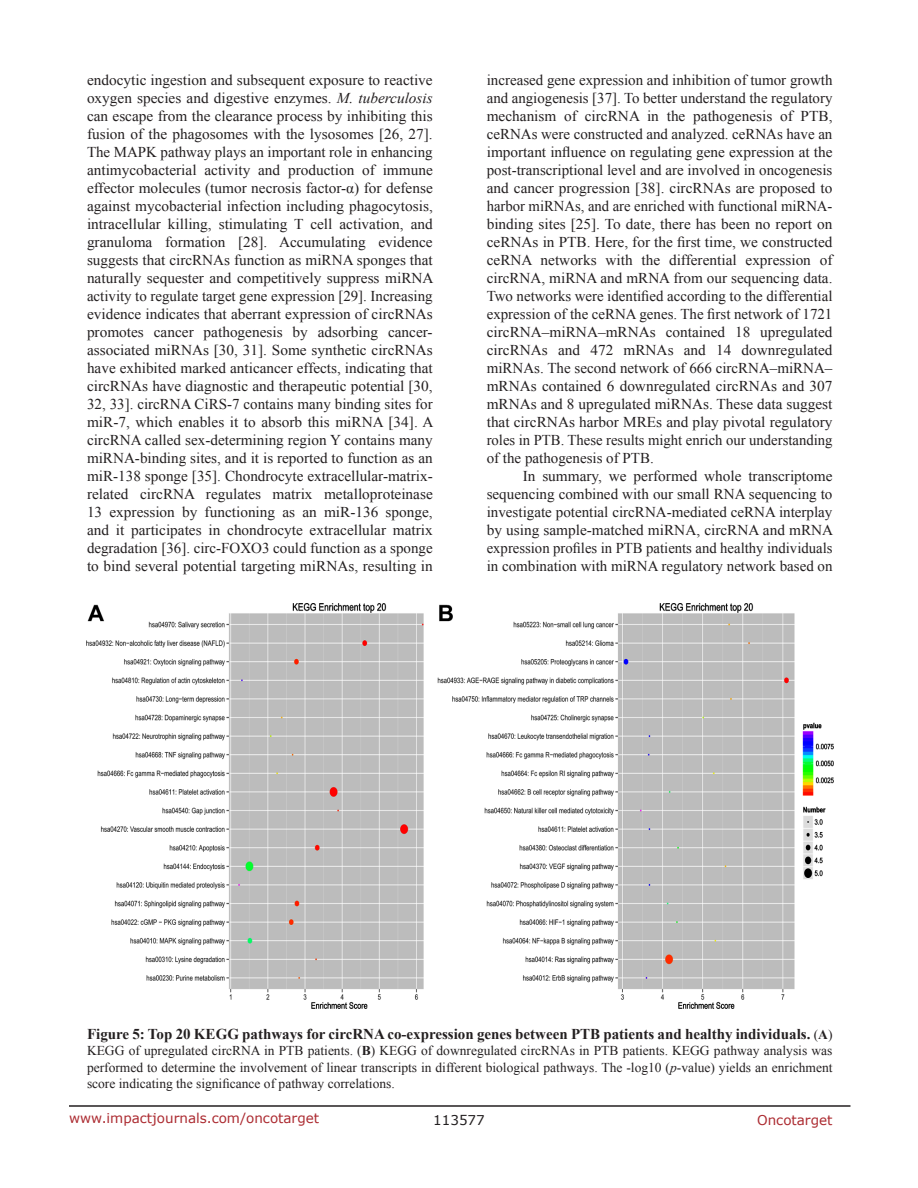
<style>
.page{position:relative;width:918px;height:1188px;background:#fff}
.page>*{position:absolute;margin:0;border:0;box-sizing:border-box;transform-origin:0 0}
.BodyText{font:15px/18px "Times New Roman";color:#231f20;text-align:justify}
.FigureText{font:700 15px "Times New Roman";color:#231f20}
.FigureText-2{font:13.5px/16.2px "Times New Roman";color:#231f20;text-align:justify}
.t1{font:13.5px "Verdana";color:#ac2b31}
.t2{font:13.5px "Verdana";color:#231f20}
.s1{font-style:italic}
.s2{font-weight:400;font-size:13.5px}
.s3{font-size:13.5px}
.s4{font-weight:700}
</style>
<div class="page">
<hr style="left:69px;top:1105px;width:781px;height:2px;background:#231f20">
<img style="left:86px;top:603px;width:747px;height:406px">
<p class="BodyText" style="left:87px;top:71px;width:348px">endocytic ingestion and subsequent exposure to reactive oxygen species and digestive enzymes. <span class="s1">M. tuberculosis </span>can escape from the clearance process by inhibiting this fusion of the phagosomes with the lysosomes [26, 27].<br>The MAPK pathway plays an important role in enhancing antimycobacterial activity and production of immune effector molecules (tumor necrosis factor-α) for defense against mycobacterial infection including phagocytosis, intracellular killing, stimulating T cell activation, and granuloma formation [28]. Accumulating evidence suggests that circRNAs function as miRNA sponges that naturally sequester and competitively suppress miRNA activity to regulate target gene expression [29]. Increasing evidence indicates that aberrant expression of circRNAs promotes cancer pathogenesis by adsorbing cancer&shy;associated miRNAs [30, 31]. Some synthetic circRNAs have exhibited marked anticancer effects, indicating that circRNAs have diagnostic and therapeutic potential [30, 32, 33]. circRNA CiRS-7 contains many binding sites for miR-7, which enables it to absorb this miRNA [34]. A circRNA called sex-determining region Y contains many miRNA-binding sites, and it is reported to function as an miR-138 sponge [35]. Chondrocyte extracellular-matrix&shy;related circRNA regulates matrix metalloproteinase 13 expression by functioning as an miR-136 sponge, and it participates in chondrocyte extracellular matrix degradation [36]. circ-FOXO3 could function as a sponge to bind several potential targeting miRNAs, resulting in</p>
<p class="BodyText" style="left:487px;top:71px;width:347px">increased gene expression and inhibition of tumor growth and angiogenesis [37]. To better understand the regulatory mechanism of circRNA in the pathogenesis of PTB, ceRNAs were constructed and analyzed. ceRNAs have an important influence on regulating gene expression at the post-transcriptional level and are involved in oncogenesis and cancer progression [38]. circRNAs are proposed to harbor miRNAs, and are enriched with functional miRNA&shy;binding sites [25]. To date, there has been no report on ceRNAs in PTB. Here, for the first time, we constructed ceRNA networks with the differential expression of circRNA, miRNA and mRNA from our sequencing data.<br>Two networks were identified according to the differential expression of the ceRNA genes. The first network of 1721 circRNA–miRNA–mRNAs contained 18 upregulated circRNAs and 472 mRNAs and 14 downregulated miRNAs. The second network of 666 circRNA–miRNA– mRNAs contained 6 downregulated circRNAs and 307 mRNAs and 8 upregulated miRNAs. These data suggest that circRNAs harbor MREs and play pivotal regulatory roles in PTB. These results might enrich our understanding of the pathogenesis of PTB.</p>
<p class="BodyText" style="left:487px;top:467px;width:348px;text-indent:36px">In summary, we performed whole transcriptome sequencing combined with our small RNA sequencing to investigate potential circRNA-mediated ceRNA interplay by using sample-matched miRNA, circRNA and mRNA expression profiles in PTB patients and healthy individuals in combination with miRNA regulatory network based on</p>
<p class="FigureText" style="left:87px;top:1024px;width:747px">Figure 5: Top 20 KEGG pathways for circRNA co-expression genes between PTB patients and healthy individuals. <span class="s2">(</span><span class="s3">A</span><span class="s2">)</span></p>
<p class="FigureText-2" style="left:87px;top:1043px;width:747px">KEGG of upregulated circRNA in PTB patients. (<span class="s4">B</span>) KEGG of downregulated circRNAs in PTB patients. KEGG pathway analysis was performed to determine the involvement of linear transcripts in different biological pathways. The -log10 (<span class="s1">p</span>-value) yields an enrichment score indicating the significance of pathway correlations.</p>
<p class="t1" style="left:69px;top:1109px;width:252px">www.impactjournals.com/oncotarget</p>
<p class="t2" style="left:433px;top:1111px;width:53px">113577</p>
<p class="t1" style="left:757px;top:1111px;width:77px">Oncotarget</p>
</div>
